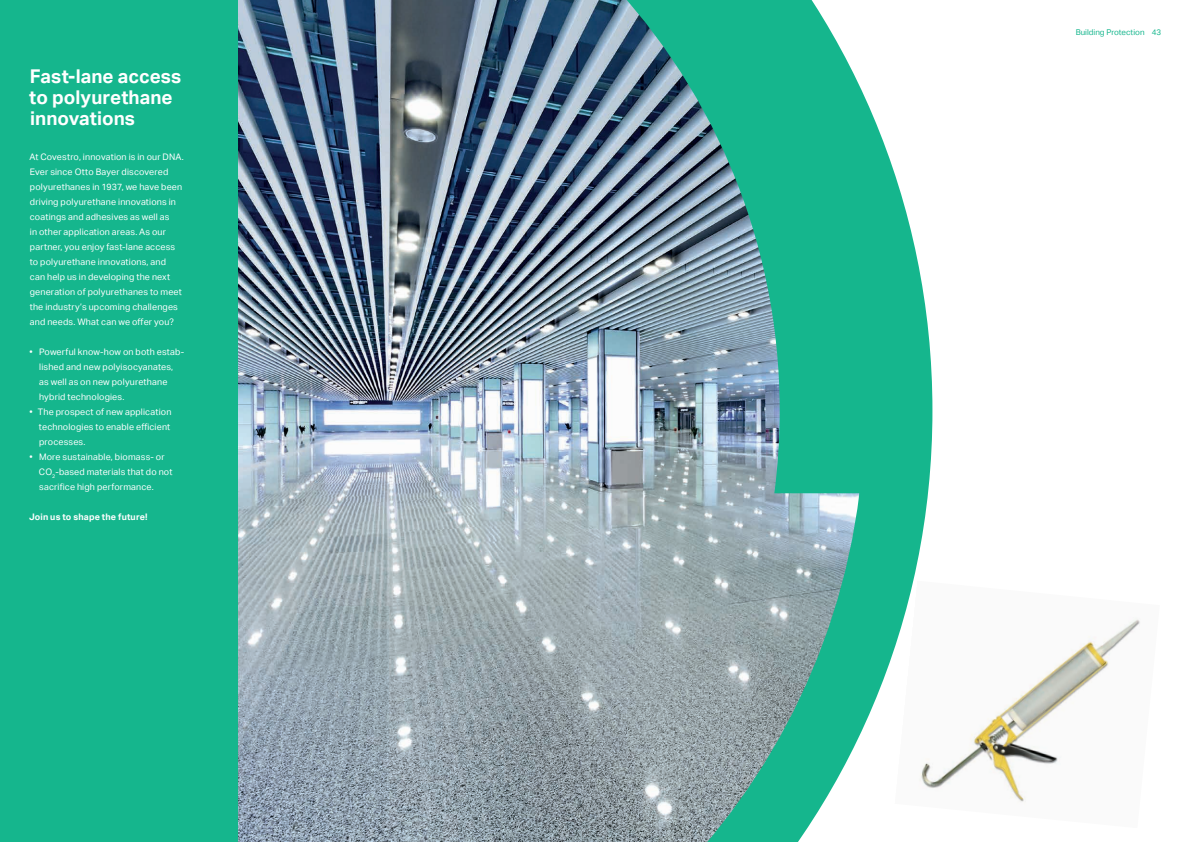
<style>
.page{position:relative;width:1191px;height:842px;background:#fff}
.page>*{position:absolute;margin:0;border:0;box-sizing:border-box;transform-origin:0 0}
.t1{font:700 19px/21px "Aktiv Grotesk";color:#fff}
.t2{font:9px/15px "Aktiv Grotesk";letter-spacing:.015em;color:#fff}
.t3{font:700 9px "Aktiv Grotesk";letter-spacing:.015em;color:#fff}
.t4{font:8px "Aktiv Grotesk";color:#15b68d}
</style>
<div class="page">
<img style="left:237px;top:0;width:176px;height:842px">
<img style="left:932px;top:619px;width:208px;height:183px">
<div style="left:0;top:0;width:237px;height:842px;background:#15b68d"></div>
<img style="left:413px;top:0;width:519px;height:842px">
<h1 class="t1" style="left:29px;top:65px;width:153px">Fast-lane access to polyurethane innovations</h1>
<p class="t2" style="left:29px;top:149px;width:156px">At Covestro, innovation is in our DNA.<br>Ever since Otto Bayer discovered polyurethanes in 1937, we have been driving polyurethane innovations in coatings and adhesives as well as<br>in other application areas. As our partner, you enjoy fast-lane access to polyurethane innovations, and<br>can help us in developing the next generation of polyurethanes to meet the industry’s upcoming challenges and needs. What can we offer you?</p>
<p class="t2" style="left:39px;top:344px;width:147px;text-indent:-10px">• Powerful know-how on both estab&shy;lished and new polyisocyanates, as well as on new polyurethane hybrid technologies.</p>
<p class="t2" style="left:39px;top:404px;width:134px;text-align:justify;text-indent:-9px">• The prospect of new application technologies to enable efficient processes.</p>
<p class="t2" style="left:39px;top:449px;width:135px;text-indent:-9px">• More sustainable, biomass- or<br>CO<sub>2</sub>-based materials that do not sacrifice high performance.</p>
<p class="t3" style="left:29px;top:511px;width:120px">Join us to shape the future!</p>
<p class="t4" style="left:1075px;top:28px;width:87px">Building Protection 43</p>
</div>
